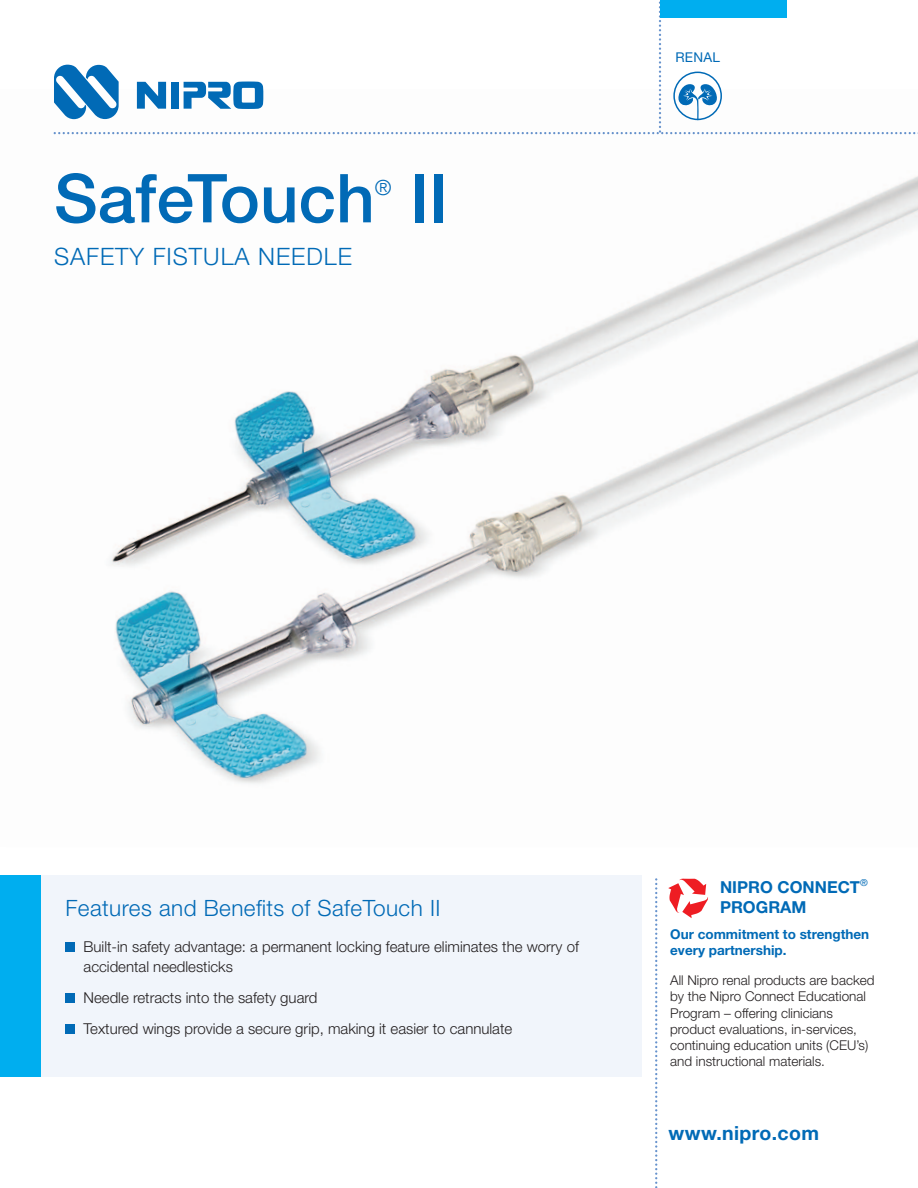
<style>
.page{position:relative;width:918px;height:1188px;background:#fff}
.page>*{position:absolute;margin:0;border:0;box-sizing:border-box;transform-origin:0 0}
.t1{font:500 67.5px "Helvetica Neue";color:#016ab6}
.t2{font:300 24px "Helvetica Neue";letter-spacing:.04em;color:#016ab6}
.t3{font:300 22.5px "Helvetica Neue";letter-spacing:.02em;color:#016ab6}
.t4{font:300 21px "Helvetica Neue";color:#016ab6}
.t5{font:700 19.5px "Helvetica Neue";letter-spacing:.02em;color:#016ab6}
.t6{font:700 16.5px/19.8px "Helvetica Neue";color:#016ab6}
.t7{font:300 15px/20.2px "Helvetica Neue";color:#231f20}
.t8{font:300 13.5px/16.2px "Helvetica Neue";color:#231f20}
.t9{font:700 13.5px/16.2px "Helvetica Neue";color:#016ab6}
.t10{font:13.5px "Helvetica Neue";letter-spacing:.02em;color:#016ab6}
</style>
<div class="page">
<div style="left:40px;top:875px;width:602px;height:202px;background:#f1f5fb"></div>
<div style="left:0;top:875px;width:40px;height:202px;background:#00aeef"></div>
<svg style="left:655px;top:878px;width:2px;height:310px"></svg>
<svg style="left:668px;top:878px;width:40px;height:40px"></svg>
<img style="left:53px;top:89px;width:865px;height:695px">
<div style="left:65px;top:942px;width:10px;height:10px;background:#016ab6"></div>
<div style="left:65px;top:993px;width:10px;height:10px;background:#016ab6"></div>
<div style="left:65px;top:1024px;width:10px;height:10px;background:#016ab6"></div>
<img style="left:805px;top:132px;width:110px;height:2px">
<svg style="left:659px;top:2px;width:2px;height:85px"></svg>
<img style="left:659px;top:89px;width:2px;height:39px">
<div style="left:660px;top:0;width:127px;height:18px;background:#00aeef"></div>
<svg style="left:54px;top:65px;width:65px;height:54px"></svg>
<svg style="left:137px;top:82px;width:29px;height:27px"></svg>
<div style="left:171px;top:82px;width:8px;height:27px;background:#016ab6"></div>
<svg style="left:184px;top:82px;width:79px;height:27px"></svg>
<div style="left:673px;top:72px;width:49px;height:48px;border:2px solid #016ab6;border-radius:50%"></div>
<svg style="left:676px;top:83px;width:44px;height:37px"></svg>
<h1 class="t1" style="left:54px;top:158px;width:322px">SafeTouch</h1>
<h3 class="t4" style="left:375px;top:175px;width:18px">®</h3>
<h1 class="t1" style="left:410px;top:158px;width:39px">II</h1>
<h2 class="t2" style="left:54px;top:241px;width:299px">SAFETY FISTULA NEEDLE</h2>
<p class="t10" style="left:675px;top:49px;width:46px">RENAL</p>
<h3 class="t3" style="left:65px;top:894px;width:377px">Features and Benefits of SafeTouch II</h3>
<p class="t7" style="left:84px;top:936px;width:497px">Built-in safety advantage: a permanent locking feature eliminates the worry of accidental needlesticks</p>
<p class="t7" style="left:84px;top:982px;width:430px;line-height:31px">Needle retracts into the safety guard<br>Textured wings provide a secure grip, making it easier to cannulate</p>
<p class="t6" style="left:720px;top:877px;width:149px">NIPRO CONNECT<sup>®<br></sup>PROGRAM</p>
<p class="t9" style="left:670px;top:926px;width:200px">Our commitment to strengthen every partnership.</p>
<p class="t8" style="left:670px;top:972px;width:206px">All Nipro renal products are backed by the Nipro Connect Educational Program – offering clinicians product evaluations, in-services, continuing education units (CEU’s) and instructional materials.</p>
<h3 class="t5" style="left:669px;top:1121px;width:152px">www.nipro.com</h3>
</div>
